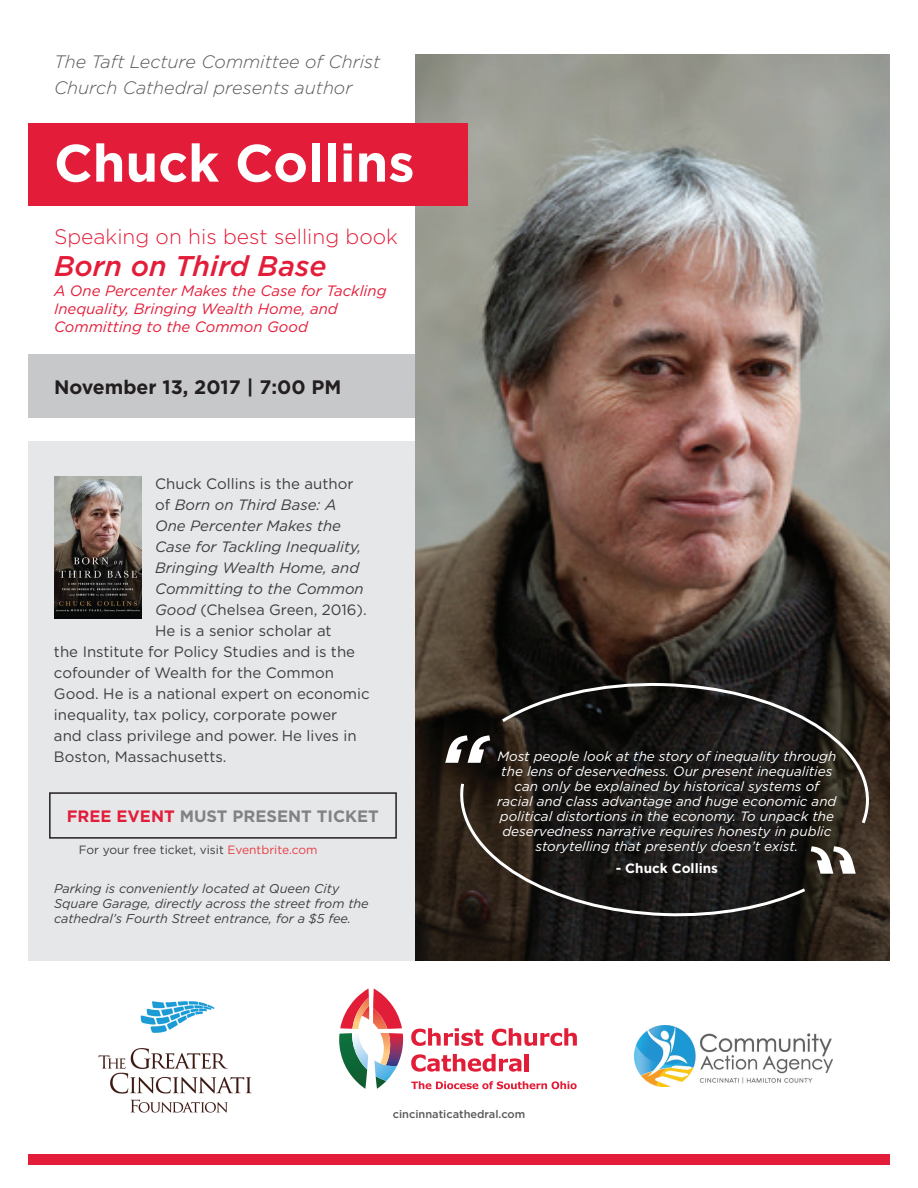
<style>
.page{position:relative;width:918px;height:1188px;background:#fff}
.page>*{position:absolute;margin:0;border:0;box-sizing:border-box;transform-origin:0 0}
.t1{font:700 52.5px "Gotham";color:#fff}
.t2{font:italic 500 28.5px "Gotham";color:#e31d39}
.t3{font:300 21px "Gotham";color:#e31d39}
.t4{font:700 19.5px "Gotham";color:#231f20}
.t5{font:italic 300 18px/25.8px "Gotham";color:#57585a}
.t6{font:700 16.5px "Gotham";color:#808285}
.t7{font:15px "Gotham";color:#3e3e3f}
.t8{font:italic 15px "Gotham";color:#3e3e3f}
.t9{font:italic 15px/18px "Gotham";color:#e31d39}
.t10{font:italic 13.5px/15px "Gotham";color:#fff;text-align:center}
.t11{font:700 13.5px "Gotham";color:#fff}
.t12{font:italic 12.75px/15.3px "Gotham";color:#3e3e3f}
.t13{font:12px "Gotham";color:#3e3e3f}
.t14{font:500 11.1px "Gotham";color:#57585a}
.s1{font-style:normal}
.s2{font-style:italic}
.s3{color:#e31d39}
.s4{color:#e63e46}
</style>
<div class="page">
<img style="left:98px;top:1001px;width:154px;height:112px">
<div style="left:28px;top:441px;width:388px;height:519px;background:#e6e7e9"></div>
<div style="left:49px;top:792px;width:348px;height:47px;border:2px solid #231f20"></div>
<div style="left:28px;top:354px;width:861px;height:64px;background:#c7c8ca"></div>
<svg style="left:411px;top:1028px;width:72px;height:18px"></svg>
<svg style="left:492px;top:1028px;width:85px;height:18px"></svg>
<svg style="left:411px;top:1054px;width:110px;height:18px"></svg>
<hr style="left:525px;top:1054px;width:4px;height:17px;background:#e21d38">
<svg style="left:411px;top:1081px;width:166px;height:8px"></svg>
<svg style="left:339px;top:988px;width:65px;height:101px"></svg>
<img style="left:416px;top:54px;width:473px;height:906px">
<div style="left:28px;top:123px;width:440px;height:83px;background:#e31d39"></div>
<div style="left:28px;top:1154px;width:861px;height:11px;background:#e31d39"></div>
<img style="left:634px;top:1025px;width:198px;height:62px">
<img style="left:54px;top:477px;width:88px;height:142px">
<svg style="left:445px;top:735px;width:45px;height:28px"></svg>
<svg style="left:811px;top:846px;width:45px;height:28px"></svg>
<svg style="left:459px;top:780px;width:350px;height:139px;background:#26221f"></svg>
<svg style="left:499px;top:680px;width:370px;height:147px;background:#211f1c"></svg>
<h3 class="t5" style="left:54px;top:49px;width:328px">The Taft Lecture Committee of Christ<br>Church Cathedral presents author</h3>
<h1 class="t1" style="left:54px;top:128px;width:362px">Chuck Collins</h1>
<h3 class="t3" style="left:54px;top:223px;width:346px">Speaking on his best selling book</h3>
<h2 class="t2" style="left:54px;top:249px;width:274px">Born on Third Base</h2>
<p class="t9" style="left:54px;top:282px;width:334px">A One Percenter Makes the Case for Tackling<br>Inequality, Bringing Wealth Home, and<br>Committing to the Common Good</p>
<h3 class="t4" style="left:54px;top:374px;width:289px">November 13, 2017 | 7:00 PM</h3>
<p class="t7" style="left:155px;top:474px;width:200px">Chuck Collins is the author</p>
<p class="t8" style="left:155px;top:495px;width:183px"><span class="s1">of</span> Born on Third Base: A</p>
<p class="t8" style="left:155px;top:516px;width:187px">One Percenter Makes the</p>
<p class="t8" style="left:155px;top:537px;width:208px">Case for Tackling Inequality,</p>
<p class="t8" style="left:155px;top:558px;width:206px">Bringing Wealth Home, and</p>
<p class="t8" style="left:155px;top:579px;width:210px">Committing to the Common</p>
<p class="t7" style="left:155px;top:600px;width:213px"><span class="s2">Good</span> (Chelsea Green, 2016).</p>
<p class="t7" style="left:155px;top:621px;width:178px">He is a senior scholar at</p>
<p class="t7" style="left:54px;top:642px;width:303px">the Institute for Policy Studies and is the</p>
<p class="t7" style="left:54px;top:663px;width:281px">cofounder of Wealth for the Common</p>
<p class="t7" style="left:54px;top:684px;width:317px">Good. He is a national expert on economic</p>
<p class="t7" style="left:54px;top:705px;width:285px">inequality, tax policy, corporate power</p>
<p class="t7" style="left:54px;top:726px;width:304px">and class privilege and power. He lives in</p>
<p class="t7" style="left:54px;top:747px;width:174px">Boston, Massachusetts.</p>
<p class="t6" style="left:67px;top:805px;width:314px"><span class="s3">FREE EVENT</span> MUST PRESENT TICKET</p>
<p class="t13" style="left:79px;top:843px;width:240px">For your free ticket, visit <span class="s4">Eventbrite.com</span></p>
<p class="t12" style="left:54px;top:880px;width:316px">Parking is conveniently located at Queen City<br>Square Garage, directly across the street from the cathedral’s Fourth Street entrance, for a $5 fee.</p>
<p class="t10" style="left:497px;top:749px;width:341px">Most people look at the story of inequality through the lens of deservedness. Our present inequalities can only be explained by historical systems of racial and class advantage and huge economic and political distortions in the economy. To unpack the deservedness narrative requires honesty in public storytelling that presently doesn’t exist.</p>
<p class="t11" style="left:616px;top:859px;width:104px">- Chuck Collins</p>
<p class="t14" style="left:393px;top:1107px;width:134px">cincinnaticathedral.com</p>
</div>
